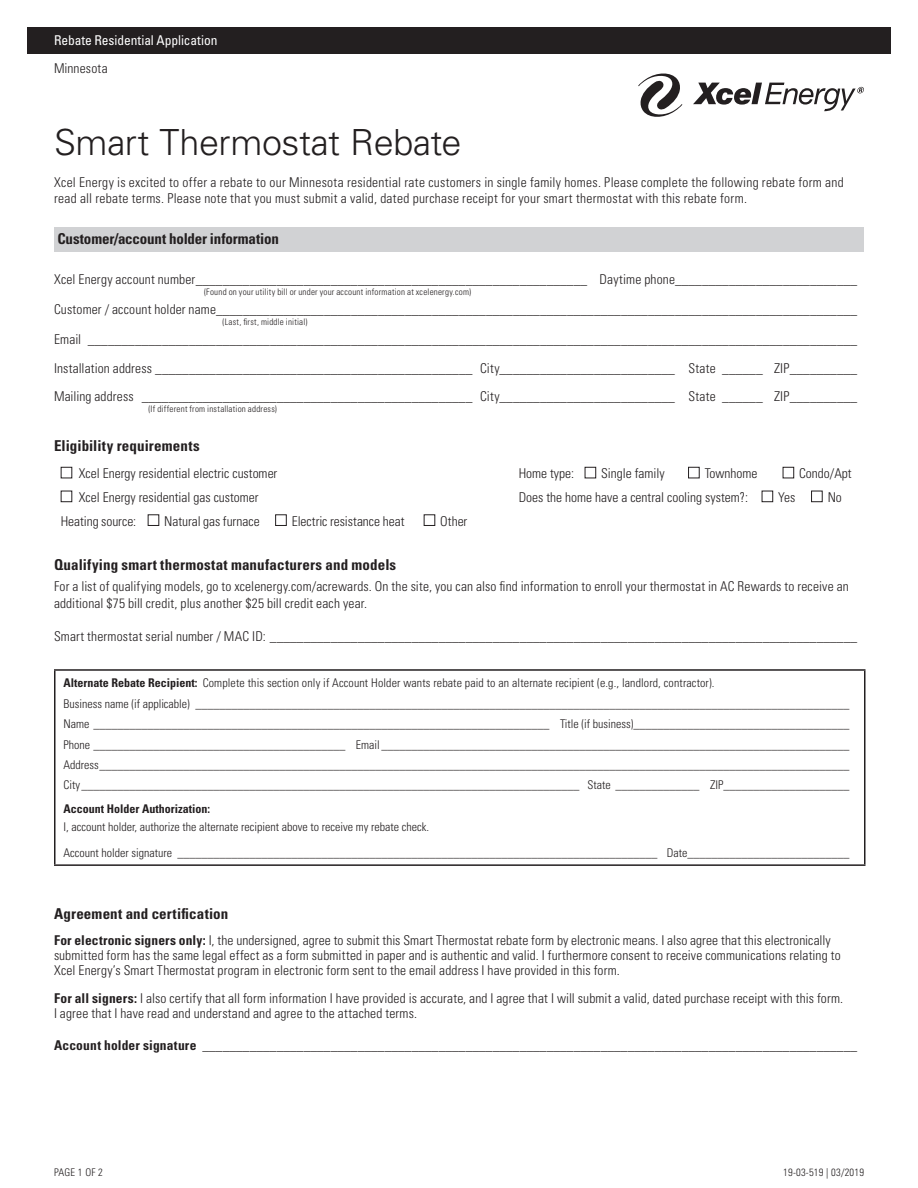
<style>
.page{position:relative;width:918px;height:1188px;background:#fff}
.page>*{position:absolute;margin:0;border:0;box-sizing:border-box;transform-origin:0 0}
.Program_Title{font:300 36px "Univers LT Std";letter-spacing:-.01em;color:#231f20}
._08_Body1_NoLine{font:700 condensed 15px "Univers LT Std";letter-spacing:.015em;color:#231f20}
._1606_Section_Header{font:700 condensed 15px "Univers LT Std";letter-spacing:-.01em;color:#231f20}
.Subtitle_TF{font:700 condensed 15px "Univers LT Std";letter-spacing:.005em;color:#231f20}
._08_Body_2Line{font:300 condensed 13.5px/15px "Univers LT Std";letter-spacing:.01em;color:#231f20}
._08_Body_Address{font:300 condensed 13.5px "Univers LT Std";letter-spacing:.01em;color:#231f20}
._08_Body1_NoLine-2{font:300 condensed 13.5px/16.5px "Univers LT Std";letter-spacing:.025em;color:#231f20}
._08_Gray_Table_Body{font:300 condensed 13.5px "Univers LT Std";color:#231f20}
.Subtitle_TF-2{font:300 condensed 13.5px/15px "Univers LT Std";letter-spacing:.015em;color:#231f20}
._1606_Text{font:condensed 13.5px "Univers LT Std";letter-spacing:-.005em;color:#fff}
._1606_Text-2{font:300 condensed 13.5px "Univers LT Std";letter-spacing:.01em;color:#231f20}
._08_Body_2Line-2{font:300 condensed 12px "Univers LT Std";color:#231f20}
._08_Body_2Line-3{font:700 condensed 12px "Univers LT Std";color:#231f20}
.t1{font:300 condensed 10.5px "Univers LT Std";letter-spacing:.02em;color:#231f20}
.FormUnderlineInfo_TF{font:300 condensed 9px "Univers LT Std";letter-spacing:.025em;color:#231f20}
.s1{font-weight:700}
</style>
<div class="page">
<div style="left:54px;top:228px;width:810px;height:24px;background:#d1d2d4"></div>
<div style="left:61px;top:467px;width:11px;height:11px;border:1px solid #231f20"></div>
<div style="left:585px;top:467px;width:11px;height:11px;border:1px solid #231f20"></div>
<div style="left:688px;top:467px;width:12px;height:11px;border:1px solid #231f20"></div>
<div style="left:783px;top:467px;width:11px;height:11px;border:1px solid #231f20"></div>
<div style="left:61px;top:491px;width:11px;height:11px;border:1px solid #231f20"></div>
<div style="left:762px;top:491px;width:11px;height:11px;border:1px solid #231f20"></div>
<div style="left:811px;top:491px;width:12px;height:11px;border:1px solid #231f20"></div>
<div style="left:148px;top:514px;width:11px;height:12px;border:1px solid #231f20"></div>
<div style="left:275px;top:514px;width:12px;height:12px;border:1px solid #231f20"></div>
<div style="left:424px;top:514px;width:11px;height:12px;border:1px solid #231f20"></div>
<hr style="left:54px;top:669px;width:812px;height:2px;background:#231f20">
<hr style="left:54px;top:671px;width:2px;height:193px;background:#231f20">
<hr style="left:864px;top:671px;width:2px;height:193px;background:#231f20">
<hr style="left:54px;top:864px;width:812px;height:2px;background:#231f20">
<div style="left:27px;top:27px;width:864px;height:27px;background:#231f20"></div>
<svg style="left:638px;top:74px;width:44px;height:43px"></svg>
<svg style="left:693px;top:83px;width:171px;height:28px"></svg>
<p class="_1606_Text" style="left:54px;top:32px;width:165px">Rebate Residential Application</p>
<p class="_1606_Text-2" style="left:54px;top:60px;width:55px">Minnesota</p>
<p class="Program_Title" style="left:54px;top:121px;width:409px">Smart Thermostat Rebate</p>
<p class="_08_Body1_NoLine-2" style="left:54px;top:174px;width:791px">Xcel Energy is excited to offer a rebate to our Minnesota residential rate customers in single family homes. Please complete the following rebate form and read all rebate terms. Please note that you must submit a valid, dated purchase receipt for your smart thermostat with this rebate form.</p>
<p class="_1606_Section_Header" style="left:57px;top:230px;width:223px">Customer/account holder information</p>
<p class="_08_Body_2Line" style="left:54px;top:272px;width:805px">Xcel Energy account number__________________________________________________________ Daytime phone___________________________</p>
<p class="FormUnderlineInfo_TF" style="left:204px;top:286px;width:269px">(Found on your utility bill or under your account information at xcelenergy.com)</p>
<p class="_08_Body_2Line" style="left:54px;top:302px;width:805px">Customer / account holder name_______________________________________________________________________________________________</p>
<p class="FormUnderlineInfo_TF" style="left:222px;top:316px;width:86px">(Last, first, middle initial)</p>
<p class="_08_Body_Address" style="left:54px;top:331px;width:805px">Email __________________________________________________________________________________________________________________</p>
<p class="_08_Body_Address" style="left:54px;top:360px;width:805px">Installation address _______________________________________________ City__________________________ State ______ ZIP__________</p>
<p class="_08_Body_Address" style="left:54px;top:388px;width:805px">Mailing address _________________________________________________ City__________________________ State ______ ZIP__________</p>
<p class="FormUnderlineInfo_TF" style="left:148px;top:403px;width:130px">(If different from installation address)</p>
<p class="Subtitle_TF" style="left:54px;top:437px;width:147px">Eligibility requirements</p>
<p class="_08_Gray_Table_Body" style="left:79px;top:465px;width:200px">Xcel Energy residential electric customer</p>
<p class="_08_Gray_Table_Body" style="left:519px;top:465px;width:57px">Home type:</p>
<p class="_08_Gray_Table_Body" style="left:601px;top:465px;width:65px">Single family</p>
<p class="_08_Gray_Table_Body" style="left:705px;top:465px;width:54px">Townhome</p>
<p class="_08_Gray_Table_Body" style="left:799px;top:465px;width:54px">Condo/Apt</p>
<p class="_08_Gray_Table_Body" style="left:79px;top:489px;width:181px">Xcel Energy residential gas customer</p>
<p class="_08_Gray_Table_Body" style="left:519px;top:489px;width:231px">Does the home have a central cooling system?:</p>
<p class="_08_Gray_Table_Body" style="left:778px;top:489px;width:19px">Yes</p>
<p class="_08_Gray_Table_Body" style="left:828px;top:489px;width:16px">No</p>
<p class="_08_Gray_Table_Body" style="left:61px;top:513px;width:77px">Heating source:</p>
<p class="_08_Gray_Table_Body" style="left:164px;top:513px;width:97px">Natural gas furnace</p>
<p class="_08_Gray_Table_Body" style="left:292px;top:513px;width:114px">Electric resistance heat</p>
<p class="_08_Gray_Table_Body" style="left:440px;top:513px;width:29px">Other</p>
<p class="_08_Body1_NoLine" style="left:54px;top:556px;width:344px">Qualifying smart thermostat manufacturers and models</p>
<p class="_08_Body_2Line" style="left:54px;top:578px;width:796px;line-height:16.5px">For a list of qualifying models, go to xcelenergy.com/acrewards. On the site, you can also find information to enroll your thermostat in AC Rewards to receive an additional $75 bill credit, plus another $25 bill credit each year.</p>
<p class="_08_Body_2Line" style="left:54px;top:629px;width:805px">Smart thermostat serial number / MAC ID: _______________________________________________________________________________________</p>
<p class="_08_Body_2Line-2" style="left:63px;top:676px;width:653px"><span class="s1">Alternate Rebate Recipient:</span> Complete this section only if Account Holder wants rebate paid to an alternate recipient (e.g., landlord, contractor).</p>
<p class="_08_Body_2Line-2" style="left:63px;top:696px;width:787px">Business name (if applicable) _____________________________________________________________________________________________________________</p>
<p class="_08_Body_2Line-2" style="left:63px;top:717px;width:788px">Name ____________________________________________________________________________ Title (if business)____________________________________</p>
<p class="_08_Body_2Line-2" style="left:63px;top:737px;width:788px">Phone __________________________________________ Email______________________________________________________________________________</p>
<p class="_08_Body_2Line-2" style="left:63px;top:757px;width:787px">Address_____________________________________________________________________________________________________________________________</p>
<p class="_08_Body_2Line-2" style="left:63px;top:778px;width:788px">City___________________________________________________________________________________ State ______________ ZIP_____________________</p>
<p class="_08_Body_2Line-3" style="left:63px;top:801px;width:148px">Account Holder Authorization:</p>
<p class="_08_Body_2Line-2" style="left:63px;top:819px;width:367px">I, account holder, authorize the alternate recipient above to receive my rebate check.</p>
<p class="_08_Body_2Line-2" style="left:63px;top:845px;width:788px">Account holder signature ________________________________________________________________________________ Date___________________________</p>
<p class="_08_Body1_NoLine" style="left:54px;top:905px;width:176px">Agreement and certification</p>
<p class="_08_Body_2Line" style="left:54px;top:933px;width:788px"><span class="s1">For electronic signers only:</span> I, the undersigned, agree to submit this Smart Thermostat rebate form by electronic means. I also agree that this electronically submitted form has the same legal effect as a form submitted in paper and is authentic and valid. I furthermore consent to receive communications relating to<br>Xcel Energy’s Smart Thermostat program in electronic form sent to the email address I have provided in this form.</p>
<p class="Subtitle_TF-2" style="left:54px;top:991px;width:791px"><span class="s1">For all signers:</span> I also certify that all form information I have provided is accurate, and I agree that I will submit a valid, dated purchase receipt with this form.<br>I agree that I have read and understand and agree to the attached terms.</p>
<p class="_08_Body_2Line" style="left:54px;top:1037px;width:805px"><span class="s1">Account holder signature</span> _________________________________________________________________________________________________</p>
<p class="t1" style="left:54px;top:1166px;width:50px">PAGE 1 OF 2</p>
<p class="t1" style="left:783px;top:1166px;width:82px">19-03-519 | 03/2019</p>
</div>
